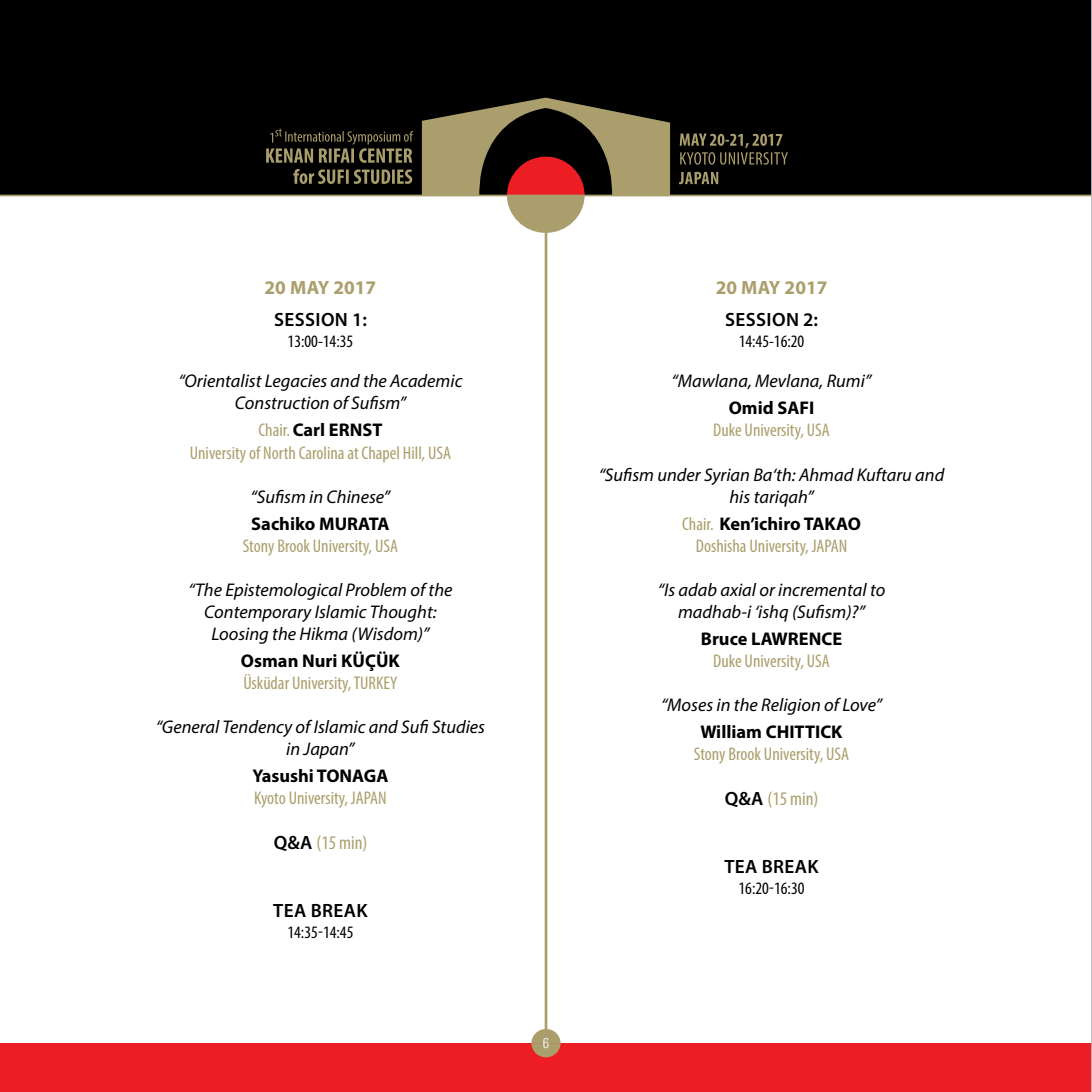
<style>
.page{position:relative;width:1092px;height:1092px;background:#fff}
.page>*{position:absolute;margin:0;border:0;box-sizing:border-box;transform-origin:0 0}
.t1{font:600 19.25px "Myriad Pro";letter-spacing:.02em;color:#000}
.t2{font:condensed 19.25px "Myriad Pro";color:#aa9f6c}
.t3{font:700 19.25px "Myriad Pro";color:#aa9f6c}
.t4{font:italic 18.38px/22.1px "Myriad Pro";color:#000;text-align:center}
.t5{font:condensed 18.38px/22.1px "Myriad Pro";color:#aa9f6c;text-align:center}
.t6{font:700 18.38px "Myriad Pro";color:#000}
.t7{font:condensed 17.5px "Myriad Pro";color:#000}
.t8{font:300 condensed 14px "Zurich BT";color:#fff}
.s1{font-weight:700;font-stretch:normal;color:#000}
.s2{font-weight:600;font-stretch:normal;color:#000}
</style>
<div class="page">
<div style="left:0;top:0;width:1091px;height:195px;background:#000"></div>
<div style="left:0;top:1043px;width:1091px;height:48px;background:#ed1d24"></div>
<hr style="left:544px;top:222px;width:3px;height:815px;background:#aa9f6c">
<svg style="left:531px;top:1028px;width:29px;height:29px"></svg>
<svg style="left:422px;top:98px;width:248px;height:135px"></svg>
<svg style="left:679px;top:172px;width:39px;height:12px"></svg>
<svg style="left:679px;top:133px;width:108px;height:32px"></svg>
<svg style="left:293px;top:169px;width:119px;height:15px"></svg>
<svg style="left:266px;top:128px;width:147px;height:35px"></svg>
<hr style="left:0;top:195px;width:1091px;height:1px;background:#aa9f6c">
<p class="t3" style="left:264px;top:274px;width:113px">20 MAY 2017</p>
<p class="t1" style="left:274px;top:307px;width:94px">SESSION 1:</p>
<p class="t7" style="left:287px;top:331px;width:67px">13:00-14:35</p>
<p class="t4" style="left:178px;top:370px;width:285px">“Orientalist Legacies and the Academic<br>Construction of Sufism”</p>
<p class="t5" style="left:190px;top:419px;width:263px">Chair. <span class="s1">Carl ERNST<br></span>University of North Carolina at Chapel Hill, USA</p>
<p class="t4" style="left:251px;top:485px;width:141px">“Sufism in Chinese”</p>
<p class="t6" style="left:251px;top:511px;width:140px">Sachiko MURATA</p>
<p class="t5" style="left:243px;top:534px;width:157px">Stony Brook University, USA</p>
<p class="t4" style="left:188px;top:578px;width:265px">“The Epistemological Problem of the<br>Contemporary Islamic Thought:<br>Loosing the Hikma (Wisdom)”</p>
<p class="t6" style="left:241px;top:648px;width:160px">Osman Nuri KÜÇÜK</p>
<p class="t5" style="left:243px;top:671px;width:156px">Üsküdar University, TURKEY</p>
<p class="t4" style="left:156px;top:715px;width:331px">“General Tendency of Islamic and Sufi Studies in Japan”</p>
<p class="t6" style="left:252px;top:764px;width:138px">Yasushi TONAGA</p>
<p class="t5" style="left:254px;top:787px;width:134px">Kyoto University, JAPAN</p>
<p class="t2" style="left:274px;top:831px;width:95px"><span class="s2">Q&amp;A</span> (15 min)</p>
<p class="t1" style="left:273px;top:898px;width:96px">TEA BREAK</p>
<p class="t7" style="left:287px;top:921px;width:67px">14:35-14:45</p>
<p class="t3" style="left:715px;top:274px;width:113px">20 MAY 2017</p>
<p class="t1" style="left:725px;top:307px;width:94px">SESSION 2:</p>
<p class="t7" style="left:738px;top:331px;width:67px">14:45-16:20</p>
<p class="t4" style="left:671px;top:370px;width:201px">“Mawlana, Mevlana, Rumi”</p>
<p class="t6" style="left:728px;top:396px;width:87px">Omid SAFI</p>
<p class="t5" style="left:713px;top:419px;width:118px">Duke University, USA</p>
<p class="t4" style="left:598px;top:463px;width:347px">“Sufism under Syrian Ba‘th: Ahmad Kuftaru and his tariqah”</p>
<p class="t5" style="left:682px;top:512px;width:180px">Chair. <span class="s1">Ken’ichiro TAKAO<br></span>Doshisha University, JAPAN</p>
<p class="t4" style="left:657px;top:578px;width:229px">“Is adab axial or incremental to madhab-i ‘ishq (Sufism)?”</p>
<p class="t6" style="left:700px;top:626px;width:143px">Bruce LAWRENCE</p>
<p class="t5" style="left:713px;top:649px;width:118px">Duke University, USA</p>
<p class="t4" style="left:661px;top:693px;width:222px">“Moses in the Religion of Love”</p>
<p class="t6" style="left:700px;top:720px;width:144px">William CHITTICK</p>
<p class="t5" style="left:693px;top:742px;width:157px">Stony Brook University, USA</p>
<p class="t2" style="left:724px;top:786px;width:95px"><span class="s2">Q&amp;A</span> (15 min)</p>
<p class="t1" style="left:724px;top:853px;width:96px">TEA BREAK</p>
<p class="t7" style="left:738px;top:877px;width:67px">16:20-16:30</p>
<p class="t8" style="left:542px;top:1034px;width:8px">6</p>
</div>
